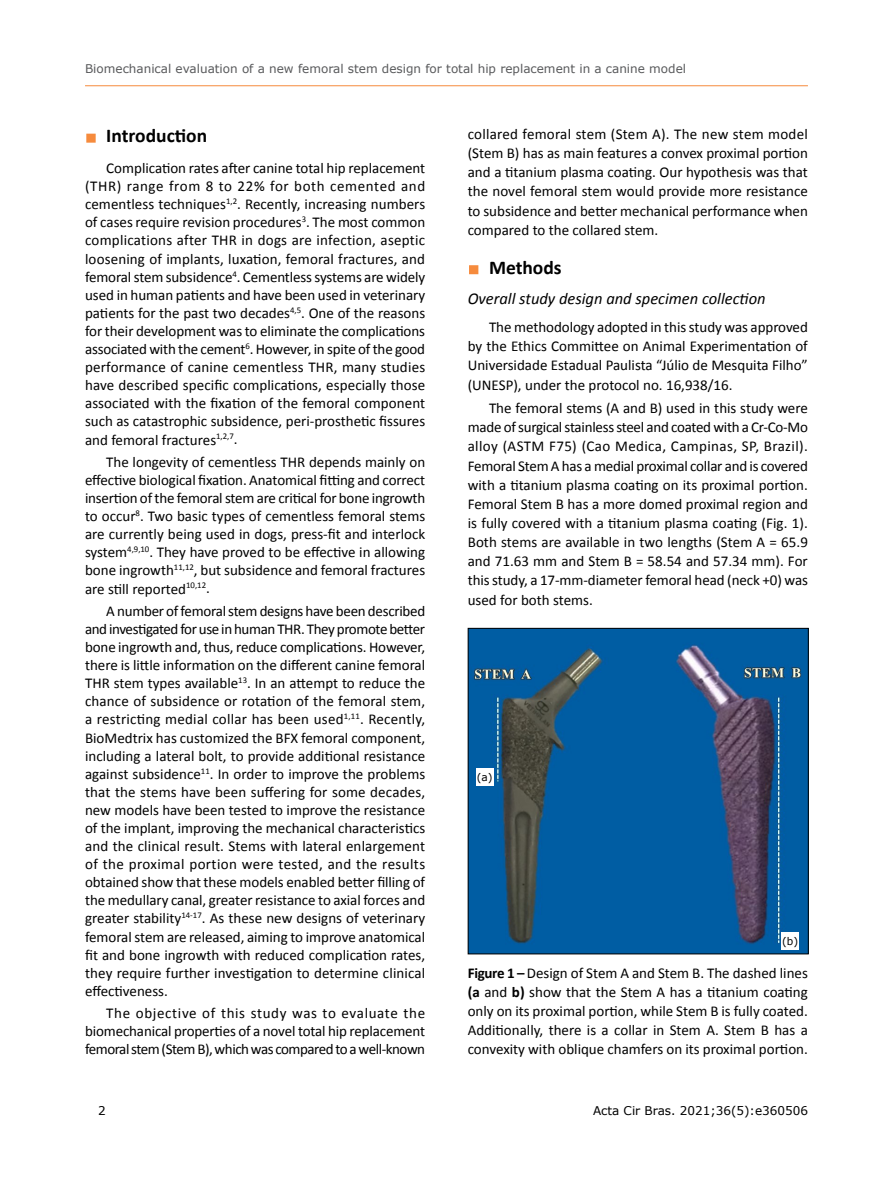
<style>
.page{position:relative;width:893px;height:1191px;background:#fff}
.page>*{position:absolute;margin:0;border:0;box-sizing:border-box;transform-origin:0 0}
.t1{font:700 19.5px "Calibri";color:#000}
.t2{font:italic 16.5px "Calibri";color:#000}
.t3{font:15px/18.1px "Calibri";color:#000;text-align:justify}
.t4{font:12px "Verdana";color:#58595b}
.t5{font:12px "Verdana";color:#000}
.t6{font:10.5px "Verdana";color:#000}
.s1{font-weight:700}
</style>
<div class="page">
<hr style="left:85px;top:85px;width:723px;height:1px;background:#f68b3d">
<div style="left:86px;top:134px;width:10px;height:9px;background:#f68b3d"></div>
<div style="left:469px;top:265px;width:9px;height:9px;background:#f68b3d"></div>
<img style="left:470px;top:630px;width:337px;height:322px">
<div style="left:468px;top:628px;width:341px;height:326px;border:1px solid #000"></div>
<div style="left:476px;top:768px;width:17px;height:17px;background:#fff"></div>
<div style="left:782px;top:932px;width:17px;height:17px;background:#fff"></div>
<p class="t4" style="left:85px;top:61px;width:603px">Biomechanical evaluation of a new femoral stem design for total hip replacement in a canine model</p>
<h1 class="t1" style="left:106px;top:124px;width:102px">Introduction</h1>
<p class="t3" style="left:85px;top:159px;width:342px;text-indent:21px">Complication rates after canine total hip replacement (THR) range from 8 to 22% for both cemented and cementless techniques<sup>1,2</sup>. Recently, increasing numbers of cases require revision procedures<sup>3</sup>. The most common complications after THR in dogs are infection, aseptic loosening of implants, luxation, femoral fractures, and femoral stem subsidence<sup>4</sup>. Cementless systems are widely used in human patients and have been used in veterinary patients for the past two decades<sup>4,5</sup>. One of the reasons for their development was to eliminate the complications associated with the cement<sup>6</sup>. However, in spite of the good performance of canine cementless THR, many studies have described specific complications, especially those associated with the fixation of the femoral component such as catastrophic subsidence, peri-prosthetic fissures and femoral fractures<sup>1,2,7</sup>.</p>
<p class="t3" style="left:85px;top:453px;width:342px;text-indent:21px">The longevity of cementless THR depends mainly on effective biological fixation. Anatomical fitting and correct insertion of the femoral stem are critical for bone ingrowth to occur<sup>8</sup>. Two basic types of cementless femoral stems are currently being used in dogs, press-fit and interlock system<sup>4,9,10</sup>. They have proved to be effective in allowing bone ingrowth<sup>11,12</sup>, but subsidence and femoral fractures are still reported<sup>10,12</sup>.</p>
<p class="t3" style="left:85px;top:602px;width:342px;text-indent:21px">A number of femoral stem designs have been described and investigated for use in human THR. They promote better bone ingrowth and, thus, reduce complications. However, there is little information on the different canine femoral THR stem types available<sup>13</sup>. In an attempt to reduce the chance of subsidence or rotation of the femoral stem, a restricting medial collar has been used<sup>1,11</sup>. Recently, BioMedtrix has customized the BFX femoral component, including a lateral bolt, to provide additional resistance against subsidence<sup>11</sup>. In order to improve the problems that the stems have been suffering for some decades, new models have been tested to improve the resistance of the implant, improving the mechanical characteristics and the clinical result. Stems with lateral enlargement of the proximal portion were tested, and the results obtained show that these models enabled better filling of the medullary canal, greater resistance to axial forces and greater stability<sup>14-17</sup>. As these new designs of veterinary femoral stem are released, aiming to improve anatomical fit and bone ingrowth with reduced complication rates, they require further investigation to determine clinical effectiveness.</p>
<p class="t3" style="left:85px;top:1004px;width:342px;text-indent:21px">The objective of this study was to evaluate the biomechanical properties of a novel total hip replacement femoral stem (Stem B), which was compared to a well-known</p>
<p class="t3" style="left:468px;top:124px;width:342px;line-height:19.2px">collared femoral stem (Stem A). The new stem model (Stem B) has as main features a convex proximal portion and a titanium plasma coating. Our hypothesis was that the novel femoral stem would provide more resistance to subsidence and better mechanical performance when compared to the collared stem.</p>
<h1 class="t1" style="left:489px;top:255px;width:74px">Methods</h1>
<p class="t2" style="left:468px;top:288px;width:299px">Overall study design and specimen collection</p>
<p class="t3" style="left:468px;top:317px;width:342px;line-height:19.2px;text-indent:21px">The methodology adopted in this study was approved by the Ethics Committee on Animal Experimentation of Universidade Estadual Paulista “Júlio de Mesquita Filho” (UNESP), under the protocol no. 16,938/16.</p>
<p class="t3" style="left:468px;top:398px;width:342px;line-height:19.2px;text-indent:21px">The femoral stems (A and B) used in this study were made of surgical stainless steel and coated with a Cr-Co-Mo alloy (ASTM F75) (Cao Medica, Campinas, SP, Brazil).<br>Femoral Stem A has a medial proximal collar and is covered with a titanium plasma coating on its proximal portion.<br>Femoral Stem B has a more domed proximal region and is fully covered with a titanium plasma coating (Fig. 1).<br>Both stems are available in two lengths (Stem A = 65.9 and 71.63 mm and Stem B = 58.54 and 57.34 mm). For this study, a 17-mm-diameter femoral head (neck +0) was used for both stems.</p>
<p class="t6" style="left:477px;top:770px;width:17px">(a)</p>
<p class="t6" style="left:782px;top:934px;width:18px">(b)</p>
<p class="t3" style="left:468px;top:963px;width:342px;line-height:19.2px"><span class="s1">Figure 1 –</span> Design of Stem A and Stem B. The dashed lines <span class="s1">(a</span> and <span class="s1">b)</span> show that the Stem A has a titanium coating only on its proximal portion, while Stem B is fully coated.<br>Additionally, there is a collar in Stem A. Stem B has a convexity with oblique chamfers on its proximal portion.</p>
<p class="t5" style="left:98px;top:1103px;width:9px">2</p>
<p class="t5" style="left:593px;top:1103px;width:216px">Acta Cir Bras. 2021;36(5):e360506</p>
</div>
